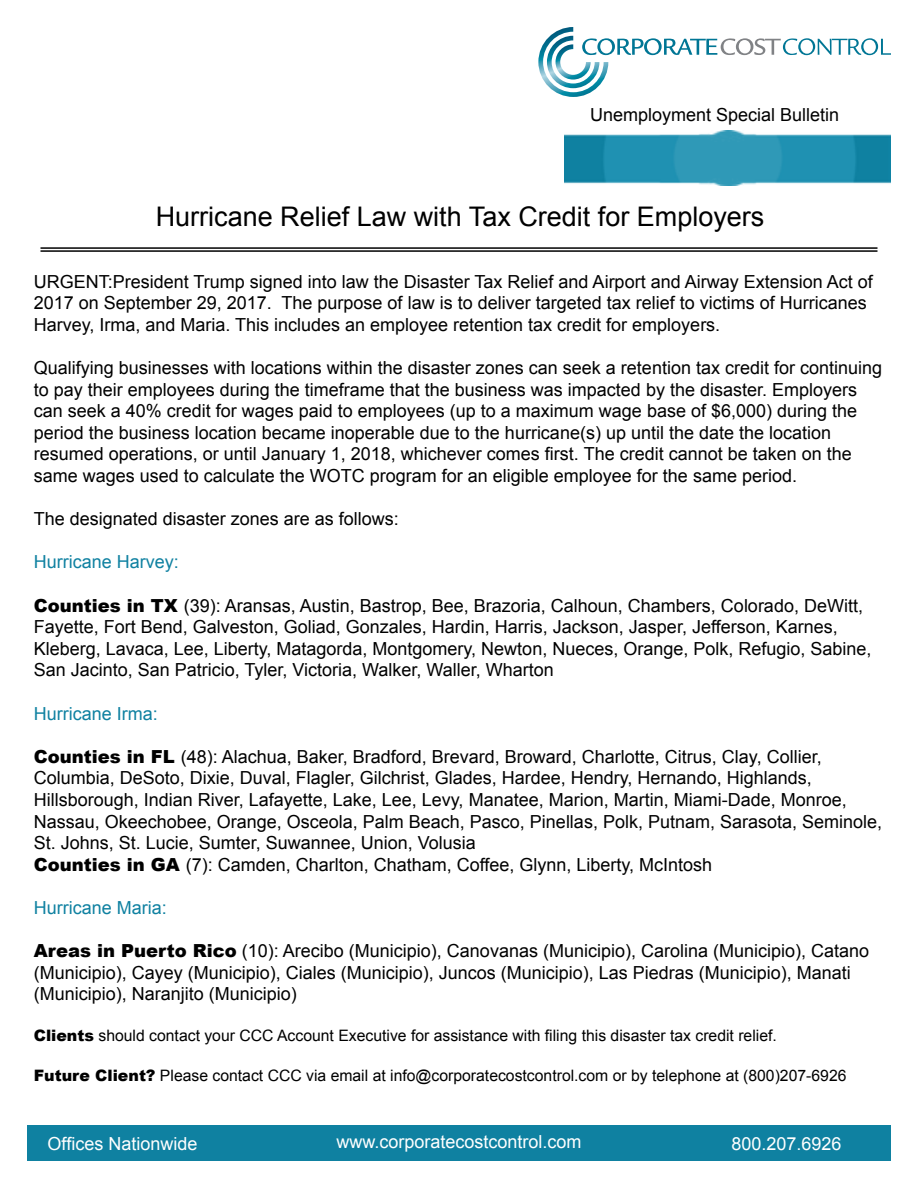
<style>
.page{position:relative;width:918px;height:1188px;background:#fff}
.page>*{position:absolute;margin:0;border:0;box-sizing:border-box;transform-origin:0 0}
.t1{font:27px "Arial";color:#000}
.t2{font:18px/21.6px "Arial";color:#000}
.t3{font:18px "Arial";color:#fff}
.t4{font:18px "Arial";color:#0f81a1}
.t5{font:15.75px "Arial";color:#000}
.s1{font-weight:900}
</style>
<div class="page">
<img style="left:564px;top:131px;width:327px;height:55px">
<svg style="left:538px;top:27px;width:353px;height:70px"></svg>
<hr style="left:40px;top:247px;width:838px;height:2px;background:#000">
<hr style="left:40px;top:250px;width:838px;height:2px;background:#000">
<div style="left:27px;top:1125px;width:864px;height:36px;background:#0f81a1"></div>
<p class="t2" style="left:590px;top:104px;width:251px">Unemployment Special Bulletin</p>
<h1 class="t1" style="left:156px;top:198px;width:610px">Hurricane Relief Law with Tax Credit for Employers</h1>
<p class="t2" style="left:34px;top:271px;width:841px">URGENT:President Trump signed into law the Disaster Tax Relief and Airport and Airway Extension Act of<br>2017 on September 29, 2017. The purpose of law is to deliver targeted tax relief to victims of Hurricanes<br>Harvey, Irma, and Maria. This includes an employee retention tax credit for employers.</p>
<p class="t2" style="left:34px;top:357px;width:850px">Qualifying businesses with locations within the disaster zones can seek a retention tax credit for continuing to pay their employees during the timeframe that the business was impacted by the disaster. Employers can seek a 40% credit for wages paid to employees (up to a maximum wage base of $6,000) during the period the business location became inoperable due to the hurricane(s) up until the date the location resumed operations, or until January 1, 2018, whichever comes first. The credit cannot be taken on the same wages used to calculate the WOTC program for an eligible employee for the same period.</p>
<p class="t2" style="left:34px;top:508px;width:367px">The designated disaster zones are as follows:</p>
<p class="t4" style="left:34px;top:550px;width:147px">Hurricane Harvey:</p>
<p class="t2" style="left:34px;top:595px;width:839px"><span class="s1">Counties in TX</span> (39): Aransas, Austin, Bastrop, Bee, Brazoria, Calhoun, Chambers, Colorado, DeWitt, Fayette, Fort Bend, Galveston, Goliad, Gonzales, Hardin, Harris, Jackson, Jasper, Jefferson, Karnes, Kleberg, Lavaca, Lee, Liberty, Matagorda, Montgomery, Newton, Nueces, Orange, Polk, Refugio, Sabine, San Jacinto, San Patricio, Tyler, Victoria, Walker, Waller, Wharton</p>
<p class="t4" style="left:34px;top:702px;width:126px">Hurricane Irma:</p>
<p class="t2" style="left:34px;top:746px;width:850px"><span class="s1">Counties in FL</span> (48): Alachua, Baker, Bradford, Brevard, Broward, Charlotte, Citrus, Clay, Collier, Columbia, DeSoto, Dixie, Duval, Flagler, Gilchrist, Glades, Hardee, Hendry, Hernando, Highlands, Hillsborough, Indian River, Lafayette, Lake, Lee, Levy, Manatee, Marion, Martin, Miami-Dade, Monroe, Nassau, Okeechobee, Orange, Osceola, Palm Beach, Pasco, Pinellas, Polk, Putnam, Sarasota, Seminole, St. Johns, St. Lucie, Sumter, Suwannee, Union, Volusia<br><span class="s1">Counties in GA</span> (7): Camden, Charlton, Chatham, Coffee, Glynn, Liberty, McIntosh</p>
<p class="t4" style="left:34px;top:896px;width:135px">Hurricane Maria:</p>
<p class="t2" style="left:34px;top:940px;width:837px"><span class="s1">Areas in Puerto Rico</span> (10): Arecibo (Municipio), Canovanas (Municipio), Carolina (Municipio), Catano (Municipio), Cayey (Municipio), Ciales (Municipio), Juncos (Municipio), Las Piedras (Municipio), Manati (Municipio), Naranjito (Municipio)</p>
<p class="t5" style="left:34px;top:1025px;width:745px"><span class="s1">Clients</span> should contact your CCC Account Executive for assistance with filing this disaster tax credit relief.</p>
<p class="t5" style="left:34px;top:1066px;width:814px"><span class="s1">Future Client?</span> Please contact CCC via email at info@corporatecostcontrol.com or by telephone at (800)207-6926</p>
<p class="t3" style="left:48px;top:1132px;width:152px">Offices Nationwide</p>
<p class="t3" style="left:336px;top:1130px;width:247px">www.corporatecostcontrol.com</p>
<p class="t3" style="left:731px;top:1132px;width:112px">800.207.6926</p>
</div>
